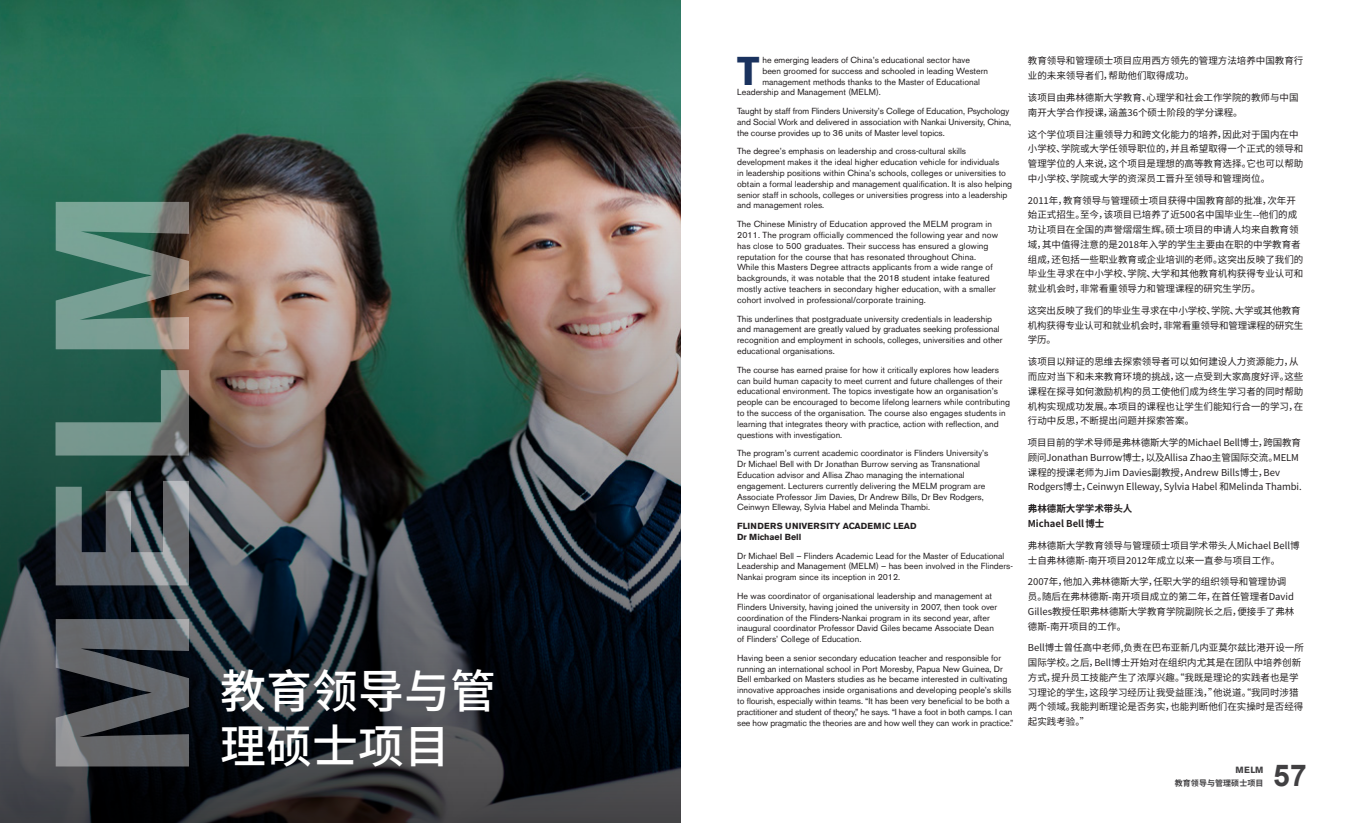
<style>
.page{position:relative;width:1361px;height:823px;background:#fff}
.page>*{position:absolute;margin:0;border:0;box-sizing:border-box;transform-origin:0 0}
.t1{font:500 46px/55px "Source Han Sans CN";color:#fff}
.t2{font:700 40px "Akzidenz Grotesk BE";color:#1a325e}
.t3{font:700 30px "Arial";color:#414042}
.t4{font:9.5px/14.7px "Source Han Sans CN";color:#231f20}
.t5{font:700 9.5px/14.7px "Source Han Sans CN";color:#231f20}
.t6{font:700 9px "Akzidenz Grotesk BE";color:#414042}
.t7{font:8.8px/10.8px "Akzidenz Grotesk BE";color:#231f20}
.t8{font:700 8.8px/10.9px "Akzidenz Grotesk BE";color:#231f20}
.t9{font:700 8px "Source Han Sans CN";letter-spacing:.01em;color:#414042}
</style>
<div class="page">
<img style="left:0;top:0;width:680px;height:97px">
<img style="left:0;top:97px;width:680px;height:725px">
<svg style="left:55px;top:202px;width:134px;height:564px;background:#506460"></svg>
<h1 class="t1" style="left:220px;top:663px;width:277px">教育领导与管理硕士项目</h1>
<p class="t7" style="left:762px;top:54px;width:209px">he emerging leaders of China’s educational sector have</p>
<p class="t7" style="left:762px;top:65px;width:227px">been groomed for success and schooled in leading Western</p>
<p class="t7" style="left:762px;top:76px;width:219px">management methods thanks to the Master of Educational</p>
<p class="t7" style="left:737px;top:87px;width:145px">Leadership and Management (MELM).</p>
<p class="t7" style="left:737px;top:106px;width:275px">Taught by staff from Flinders University’s College of Education, Psychology and Social Work and delivered in association with Nankai University, China, the course provides up to 36 units of Master level topics.</p>
<p class="t7" style="left:737px;top:146px;width:276px">The degree’s emphasis on leadership and cross-cultural skills development makes it the ideal higher education vehicle for individuals<br>in leadership positions within China’s schools, colleges or universities to obtain a formal leadership and management qualification. It is also helping senior staff in schools, colleges or universities progress into a leadership and management roles.</p>
<p class="t7" style="left:737px;top:218px;width:262px">The Chinese Ministry of Education approved the MELM program in 2011. The program officially commenced the following year and now has close to 500 graduates. Their success has ensured a glowing reputation for the course that has resonated throughout China.<br>While this Masters Degree attracts applicants from a wide range of backgrounds, it was notable that the 2018 student intake featured mostly active teachers in secondary higher education, with a smaller cohort involved in professional/corporate training.</p>
<p class="t7" style="left:737px;top:313px;width:267px">This underlines that postgraduate university credentials in leadership and management are greatly valued by graduates seeking professional recognition and employment in schools, colleges, universities and other educational organisations.</p>
<p class="t7" style="left:737px;top:364px;width:274px">The course has earned praise for how it critically explores how leaders can build human capacity to meet current and future challenges of their educational environment. The topics investigate how an organisation’s people can be encouraged to become lifelong learners while contributing to the success of the organisation. The course also engages students in learning that integrates theory with practice, action with reflection, and questions with investigation.</p>
<p class="t7" style="left:737px;top:447px;width:253px">The program’s current academic coordinator is Flinders University’s Dr Michael Bell with Dr Jonathan Burrow serving as Transnational Education advisor and Allisa Zhao managing the international engagement. Lecturers currently delivering the MELM program are Associate Professor Jim Davies, Dr Andrew Bills, Dr Bev Rodgers, Ceinwyn Elleway, Sylvia Habel and Melinda Thambi.</p>
<p class="t8" style="left:737px;top:520px;width:181px">FLINDERS UNIVERSITY ACADEMIC LEAD<br>Dr Michael Bell</p>
<p class="t7" style="left:737px;top:549px;width:277px">Dr Michael Bell – Flinders Academic Lead for the Master of Educational<br>Leadership and Management (MELM) – has been involved in the Flinders-<br>Nankai program since its inception in 2012.</p>
<p class="t7" style="left:737px;top:590px;width:262px">He was coordinator of organisational leadership and management at Flinders University, having joined the university in 2007, then took over coordination of the Flinders-Nankai program in its second year, after inaugural coordinator Professor David Giles became Associate Dean of Flinders’ College of Education.</p>
<p class="t7" style="left:737px;top:652px;width:278px">Having been a senior secondary education teacher and responsible for running an international school in Port Moresby, Papua New Guinea, Dr Bell embarked on Masters studies as he became interested in cultivating innovative approaches inside organisations and developing people’s skills to flourish, especially within teams. “It has been very beneficial to be both a practitioner and student of theory,” he says. “I have a foot in both camps. I can see how pragmatic the theories are and how well they can work in practice.”</p>
<h2 class="t2" style="left:737px;top:48px;width:24px">T</h2>
<p class="t4" style="left:1028px;top:54px;width:277px">教育领导和管理硕士项目应用西方领先的管理方法培养中国教育行业的未来领导者们，帮助他们取得成功。</p>
<p class="t4" style="left:1028px;top:90px;width:272px">该项目由弗林德斯大学教育、心理学和社会工作学院的教师与中国南开大学合作授课，涵盖36个硕士阶段的学分课程。</p>
<p class="t4" style="left:1028px;top:127px;width:277px">这个学位项目注重领导力和跨文化能力的培养，因此对于国内在中小学校、学院或大学任领导职位的，并且希望取得一个正式的领导和管理学位的人来说，这个项目是理想的高等教育选择。它也可以帮助中小学校、学院或大学的资深员工晋升至领导和管理岗位。</p>
<p class="t4" style="left:1028px;top:193px;width:277px">2011年，教育领导与管理硕士项目获得中国教育部的批准，次年开始正式招生。至今，该项目已培养了近500名中国毕业生--他们的成功让项目在全国的声誉熠熠生辉。硕士项目的申请人均来自教育领域，其中值得注意的是2018年入学的学生主要由在职的中学教育者组成，还包括一些职业教育或企业培训的老师。这突出反映了我们的毕业生寻求在中小学校、学院、大学和其他教育机构获得专业认可和就业机会时，非常看重领导力和管理课程的研究生学历。</p>
<p class="t4" style="left:1028px;top:303px;width:277px">这突出反映了我们的毕业生寻求在中小学校、学院、大学或其他教育机构获得专业认可和就业机会时，非常看重领导和管理课程的研究生学历。</p>
<p class="t4" style="left:1028px;top:354px;width:277px">该项目以辩证的思维去探索领导者可以如何建设人力资源能力，从而应对当下和未来教育环境的挑战，这一点受到大家高度好评。这些课程在探寻如何激励机构的员工使他们成为终生学习者的同时帮助机构实现成功发展。本项目的课程也让学生们能知行合一的学习，在行动中反思，不断提出问题并探索答案。</p>
<p class="t4" style="left:1028px;top:435px;width:275px">项目目前的学术导师是弗林德斯大学的Michael Bell博士，跨国教育顾问Jonathan Burrow博士，以及Allisa Zhao主管国际交流。MELM课程的授课老师为Jim Davies副教授，Andrew Bills博士，Bev Rodgers博士，Ceinwyn Elleway, Sylvia Habel 和Melinda Thambi.</p>
<p class="t5" style="left:1028px;top:501px;width:106px">弗林德斯大学学术带头人<br>Michael Bell博士</p>
<p class="t4" style="left:1028px;top:538px;width:273px">弗林德斯大学教育领导与管理硕士项目学术带头人Michael Bell博士自弗林德斯-南开项目2012年成立以来一直参与项目工作。</p>
<p class="t4" style="left:1028px;top:574px;width:268px">2007年，他加入弗林德斯大学，任职大学的组织领导和管理协调员。随后在弗林德斯-南开项目成立的第二年，在首任管理者David<br>Gilles教授任职弗林德斯大学教育学院副院长之后，便接手了弗林德斯-南开项目的工作。</p>
<p class="t4" style="left:1028px;top:640px;width:278px">Bell博士曾任高中老师,负责在巴布亚新几内亚莫尔兹比港开设一所国际学校。之后，Bell博士开始对在组织内尤其是在团队中培养创新方式，提升员工技能产生了浓厚兴趣。“我既是理论的实践者也是学习理论的学生，这段学习经历让我受益匪浅，”他说道。“我同时涉猎两个领域。我能判断理论是否务实，也能判断他们在实操时是否经得起实践考验。”</p>
<p class="t6" style="left:1235px;top:764px;width:29px">MELM</p>
<p class="t9" style="left:1174px;top:778px;width:90px">教育领导与管理硕士项目</p>
<h3 class="t3" style="left:1273px;top:755px;width:35px">57</h3>
</div>
